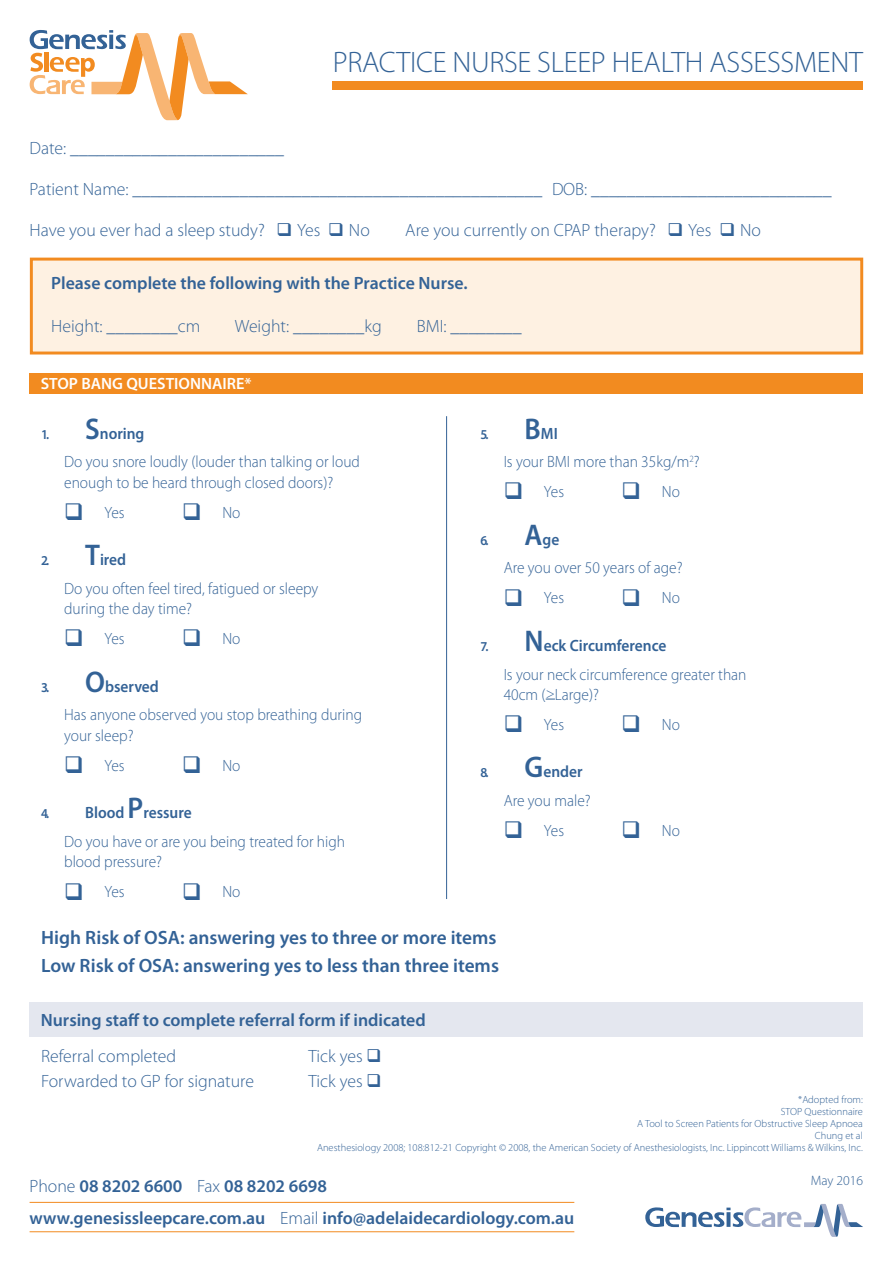
<style>
.page{position:relative;width:893px;height:1263px;background:#fff}
.page>*{position:absolute;margin:0;border:0;box-sizing:border-box;transform-origin:0 0}
.t1{font:300 29.7px "Myriad Pro";letter-spacing:-.01em;color:#336296}
.t2{font:600 19.35px/27.9px "Myriad Pro";color:#336296}
.t3{font:300 17.85px "Myriad Pro";color:#336296}
.t4{font:600 17.85px "Myriad Pro";color:#336296}
.t5{font:300 16.35px/28.7px "Myriad Pro";color:#336296;scale:.94 1}
.t6{font:600 16.35px "Myriad Pro";color:#fff}
.t7{font:600 13.65px "Myriad Pro";color:#336296;scale:.94 1}
.t8{font:300 13.65px "Myriad Pro";color:#336296}
.t9{font:300 10.35px/12px "Myriad Pro";color:#336296;text-align:right}
.s1{font-weight:600;font-size:13.65px}
.s2{font-weight:600;font-size:30px}
.s3{font-weight:600}
.s4{font-size:30px}
.s5{font-size:16.35px}
.s6{font-size:14.55px}
.s7{font-weight:300}
</style>
<div class="page">
<div style="left:30px;top:258px;width:833px;height:96px;background:#fef1e2;border:3px solid #f28b20"></div>
<div style="left:30px;top:1002px;width:833px;height:35px;background:#e4e7ef"></div>
<div style="left:30px;top:373px;width:833px;height:20px;background:#f28b20"></div>
<hr style="left:446px;top:416px;width:1px;height:483px;background:#336296">
<div style="left:333px;top:81px;width:530px;height:9px;background:#f28b20"></div>
<svg style="left:645px;top:1204px;width:218px;height:33px"></svg>
<hr style="left:30px;top:1202px;width:544px;height:1px;background:#f28b20">
<hr style="left:30px;top:1231px;width:544px;height:1px;background:#f28b20">
<svg style="left:30px;top:30px;width:218px;height:90px"></svg>
<h1 class="t1" style="left:333px;top:44px;width:532px">PRACTICE NURSE SLEEP HEALTH ASSESSMENT</h1>
<p class="t3" style="left:30px;top:137px;width:256px">Date: ________________________</p>
<p class="t3" style="left:30px;top:178px;width:804px">Patient Name: ______________________________________________ DOB: ___________________________</p>
<p class="t3" style="left:30px;top:220px;width:342px">Have you ever had a sleep study? ❑ Yes ❑ No</p>
<p class="t3" style="left:405px;top:220px;width:357px">Are you currently on CPAP therapy? ❑ Yes ❑ No</p>
<p class="t4" style="left:51px;top:271px;width:418px">Please complete the following with the Practice Nurse.</p>
<p class="t3" style="left:51px;top:316px;width:151px">Height: ________cm</p>
<p class="t3" style="left:235px;top:316px;width:148px">Weight: ________kg</p>
<p class="t3" style="left:417px;top:316px;width:106px">BMI: ________</p>
<p class="t6" style="left:41px;top:373px;width:212px">STOP BANG QUESTIONNAIRE*</p>
<p class="t5" style="left:64px;top:419px;width:316px;text-indent:-23px"><span class="s1">1.</span> <span class="s2">S</span><span class="s3">noring<br></span>Do you snore loudly (louder than talking or loud</p>
<p class="t5" style="left:64px;top:468px;width:288px">enough to be heard through closed doors)?</p>
<p class="t5" style="left:64px;top:498px;width:66px">❑ Yes</p>
<p class="t5" style="left:182px;top:498px;width:64px">❑ No</p>
<p class="t5" style="left:64px;top:545px;width:272px;text-indent:-23px"><span class="s1">2.</span> <span class="s2">T</span><span class="s3">ired<br></span>Do you often feel tired, fatigued or sleepy</p>
<p class="t5" style="left:64px;top:594px;width:138px">during the day time?</p>
<p class="t5" style="left:64px;top:624px;width:66px">❑ Yes</p>
<p class="t5" style="left:182px;top:624px;width:64px">❑ No</p>
<p class="t5" style="left:64px;top:672px;width:318px;text-indent:-23px"><span class="s1">3.</span> <span class="s2">O</span><span class="s3">bserved<br></span>Has anyone observed you stop breathing during</p>
<p class="t5" style="left:64px;top:721px;width:75px">your sleep?</p>
<p class="t5" style="left:64px;top:751px;width:66px">❑ Yes</p>
<p class="t5" style="left:182px;top:751px;width:64px">❑ No</p>
<p class="t5" style="left:64px;top:798px;width:300px;text-indent:-23px"><span class="s1">4.</span> <span class="s3">Blood</span> <span class="s2">P</span><span class="s3">ressure<br></span>Do you have or are you being treated for high</p>
<p class="t5" style="left:64px;top:847px;width:106px">blood pressure?</p>
<p class="t5" style="left:64px;top:877px;width:66px">❑ Yes</p>
<p class="t5" style="left:182px;top:877px;width:64px">❑ No</p>
<p class="t7" style="left:480px;top:425px;width:84px">5. <span class="s4">B</span><span class="s5">MI</span></p>
<p class="t5" style="left:504px;top:447px;width:210px">Is your BMI more than 35kg/m<sup>2</sup>?</p>
<p class="t5" style="left:504px;top:477px;width:66px">❑ Yes</p>
<p class="t5" style="left:622px;top:477px;width:64px">❑ No</p>
<p class="t7" style="left:480px;top:531px;width:85px">6. <span class="s4">A</span><span class="s5">ge</span></p>
<p class="t5" style="left:504px;top:553px;width:192px">Are you over 50 years of age?</p>
<p class="t5" style="left:504px;top:583px;width:66px">❑ Yes</p>
<p class="t5" style="left:622px;top:583px;width:64px">❑ No</p>
<p class="t5" style="left:504px;top:631px;width:260px;text-indent:-23px"><span class="s1">7.</span> <span class="s2">N</span><span class="s3">eck Circumference<br></span>Is your neck circumference greater than</p>
<p class="t5" style="left:504px;top:680px;width:103px">40cm (<span class="s6">&gt;</span>Large)?</p>
<p class="t5" style="left:504px;top:710px;width:66px">❑ Yes</p>
<p class="t5" style="left:622px;top:710px;width:64px">❑ No</p>
<p class="t5" style="left:504px;top:757px;width:94px;text-indent:-23px"><span class="s1">8.</span> <span class="s2">G</span><span class="s3">ender<br></span>Are you male?</p>
<p class="t5" style="left:504px;top:816px;width:66px">❑ Yes</p>
<p class="t5" style="left:622px;top:816px;width:64px">❑ No</p>
<p class="t2" style="left:41px;top:922px;width:459px">High Risk of OSA: answering yes to three or more items<br>Low Risk of OSA: answering yes to less than three items</p>
<p class="t4" style="left:41px;top:1008px;width:386px">Nursing staff to complete referral form if indicated</p>
<p class="t3" style="left:41px;top:1045px;width:137px">Referral completed</p>
<p class="t3" style="left:308px;top:1045px;width:74px">Tick yes ❑</p>
<p class="t3" style="left:41px;top:1070px;width:214px">Forwarded to GP for signature</p>
<p class="t3" style="left:308px;top:1070px;width:74px">Tick yes ❑</p>
<p class="t9" style="left:317px;top:1094px;width:547px">*Adopted from:<br>STOP Questionnaire<br>A Tool to Screen Patients for Obstructive Sleep Apnoea<br>Chung et al<br>Anesthesiology 2008; 108:812-21 Copyright © 2008, the American Society of Anesthesiologists, Inc. Lippincott Williams &amp; Wilkins, Inc.</p>
<p class="t4" style="left:30px;top:1174px;width:299px"><span class="s7">Phone</span> 08 8202 6600 <span class="s7">Fax</span> 08 8202 6698</p>
<p class="t8" style="left:811px;top:1172px;width:54px">May 2016</p>
<p class="t4" style="left:30px;top:1206px;width:546px">www.genesissleepcare.com.au <span class="s7">Email</span> info@adelaidecardiology.com.au</p>
</div>
